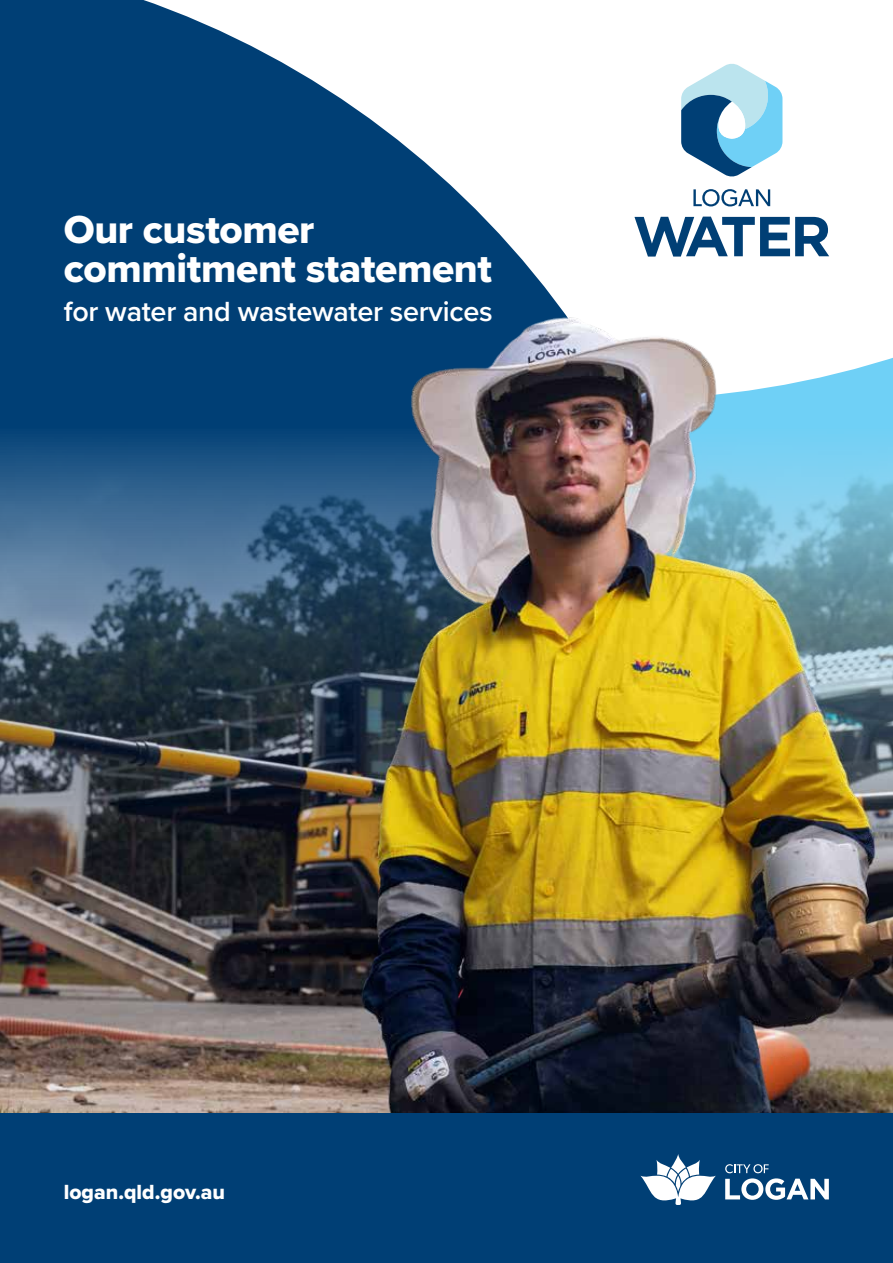
<style>
.page{position:relative;width:893px;height:1263px;background:#fff}
.page>*{position:absolute;margin:0;border:0;box-sizing:border-box;transform-origin:0 0}
.t1{font:40.5px/39px "Proxima Nova Extrabld";letter-spacing:-.01em;color:#fff}
.t2{font:600 28.65px "Proxima Nova";letter-spacing:-.01em;color:#fff}
.t3{font:21.15px "Proxima Nova Extrabld";color:#fff}
</style>
<div class="page">
<svg style="left:0;top:0;width:470px;height:428px;fill:#003f75"></svg>
<div style="left:0;top:1112px;width:893px;height:151px;background:#003f75"></div>
<svg style="left:725px;top:1164px;width:104px;height:36px"></svg>
<svg style="left:640px;top:1154px;width:76px;height:51px"></svg>
<svg style="left:693px;top:189px;width:77px;height:15px"></svg>
<svg style="left:681px;top:64px;width:101px;height:113px"></svg>
<img style="left:0;top:428px;width:341px;height:684px">
<img style="left:341px;top:204px;width:552px;height:908px">
<h1 class="t1" style="left:64px;top:209px;width:430px">Our customer commitment statement</h1>
<h1 class="t2" style="left:64px;top:290px;width:430px">for water and wastewater services</h1>
<p class="t3" style="left:64px;top:1176px;width:163px">logan.qld.gov.au</p>
</div>
